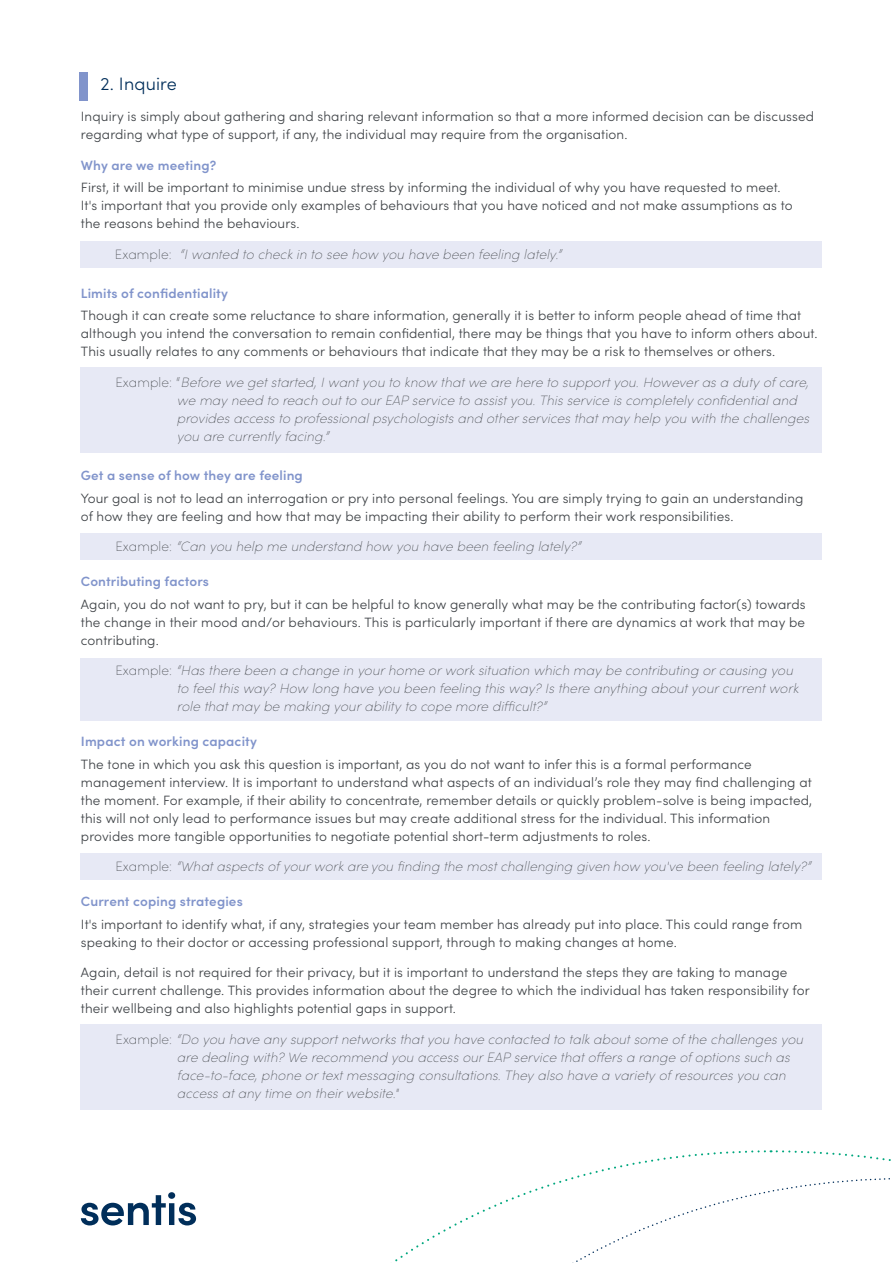
<style>
.page{position:relative;width:893px;height:1263px;background:#fff}
.page>*{position:absolute;margin:0;border:0;box-sizing:border-box;transform-origin:0 0}
.t1{font:300 18px "Sofia Pro";letter-spacing:.01em;color:#002e5a}
.t2{font:300 13.5px/18px "Sofia Pro";letter-spacing:.01em;color:#3d4145}
.t3{font:italic 200 13.5px/18px "Sofia Pro";letter-spacing:.01em;color:#3d4145}
.t4{font:600 13.5px "Sofia Pro";letter-spacing:.01em;color:#8194cb}
.s1{font-style:normal}
</style>
<div class="page">
<div style="left:80px;top:241px;width:741px;height:27px;background:#e7e9f5"></div>
<div style="left:80px;top:533px;width:741px;height:27px;background:#e7e9f5"></div>
<div style="left:80px;top:853px;width:741px;height:27px;background:#e7e9f5"></div>
<div style="left:80px;top:658px;width:741px;height:63px;background:#e7e9f5"></div>
<div style="left:80px;top:1025px;width:741px;height:85px;background:#e7e9f5"></div>
<div style="left:80px;top:368px;width:741px;height:85px;background:#e7e9f5"></div>
<div style="left:79px;top:72px;width:9px;height:29px;background:#8194cb"></div>
<svg style="left:395px;top:1156px;width:277px;height:107px"></svg>
<svg style="left:673px;top:1150px;width:218px;height:68px"></svg>
<svg style="left:81px;top:1192px;width:115px;height:33px"></svg>
<h1 class="t1" style="left:100px;top:71px;width:78px">2. Inquire</h1>
<p class="t2" style="left:81px;top:107px;width:735px">Inquiry is simply about gathering and sharing relevant information so that a more informed decision can be discussed regarding what type of support, if any, the individual may require from the organisation.</p>
<p class="t4" style="left:81px;top:155px;width:137px">Why are we meeting?</p>
<p class="t2" style="left:81px;top:178px;width:713px">First, it will be important to minimise undue stress by informing the individual of why you have requested to meet.<br>It's important that you provide only examples of behaviours that you have noticed and not make assumptions as to the reasons behind the behaviours.</p>
<p class="t3" style="left:115px;top:244px;width:448px"><span class="s1">Example:</span> “I wanted to check in to see how you have been feeling lately.”</p>
<p class="t4" style="left:81px;top:283px;width:149px">Limits of confidentiality</p>
<p class="t2" style="left:81px;top:306px;width:738px">Though it can create some reluctance to share information, generally it is better to inform people ahead of time that although you intend the conversation to remain confidential, there may be things that you have to inform others about.<br>This usually relates to any comments or behaviours that indicate that they may be a risk to themselves or others.</p>
<p class="t3" style="left:177px;top:373px;width:634px;text-indent:-62px"><span class="s1">Example: “</span>Before we get started, I want you to know that we are here to support you. However as a duty of care, we may need to reach out to our EAP service to assist you. This service is completely confidential and provides access to professional psychologists and other services that may help you with the challenges you are currently facing.”</p>
<p class="t4" style="left:81px;top:465px;width:223px">Get a sense of how they are feeling</p>
<p class="t2" style="left:81px;top:488px;width:724px">Your goal is not to lead an interrogation or pry into personal feelings. You are simply trying to gain an understanding of how they are feeling and how that may be impacting their ability to perform their work responsibilities.</p>
<p class="t3" style="left:115px;top:537px;width:467px"><span class="s1">Example:</span> “Can you help me understand how you have been feeling lately?”</p>
<p class="t4" style="left:81px;top:571px;width:130px">Contributing factors</p>
<p class="t2" style="left:81px;top:594px;width:726px;text-align:justify">Again, you do not want to pry, but it can be helpful to know generally what may be the contributing factor(s) towards the change in their mood and/or behaviours. This is particularly important if there are dynamics at work that may be contributing.</p>
<p class="t3" style="left:177px;top:661px;width:623px;text-indent:-62px"><span class="s1">Example:</span> “Has there been a change in your home or work situation which may be contributing or causing you to feel this way? How long have you been feeling this way? Is there anything about your current work role that may be making your ability to cope more difficult?”</p>
<p class="t4" style="left:81px;top:731px;width:177px">Impact on working capacity</p>
<p class="t2" style="left:81px;top:754px;width:733px">The tone in which you ask this question is important, as you do not want to infer this is a formal performance management interview. It is important to understand what aspects of an individual’s role they may find challenging at the moment. For example, if their ability to concentrate, remember details or quickly problem-solve is being impacted, this will not only lead to performance issues but may create additional stress for the individual. This information provides more tangible opportunities to negotiate potential short-term adjustments to roles.</p>
<p class="t3" style="left:115px;top:857px;width:697px"><span class="s1">Example:</span> “What aspects of your work are you finding the most challenging given how you've been feeling lately?”</p>
<p class="t4" style="left:81px;top:891px;width:163px">Current coping strategies</p>
<p class="t2" style="left:81px;top:914px;width:723px">It's important to identify what, if any, strategies your team member has already put into place. This could range from speaking to their doctor or accessing professional support, through to making changes at home.</p>
<p class="t2" style="left:81px;top:963px;width:730px">Again, detail is not required for their privacy, but it is important to understand the steps they are taking to manage their current challenge. This provides information about the degree to which the individual has taken responsibility for their wellbeing and also highlights potential gaps in support.</p>
<p class="t3" style="left:177px;top:1029px;width:628px;text-indent:-62px"><span class="s1">Example:</span> “Do you have any support networks that you have contacted to talk about some of the challenges you are dealing with? We recommend you access our EAP service that offers a range of options such as face-to-face, phone or text messaging consultations. They also have a variety of resources you can access at any time on their website."</p>
</div>
